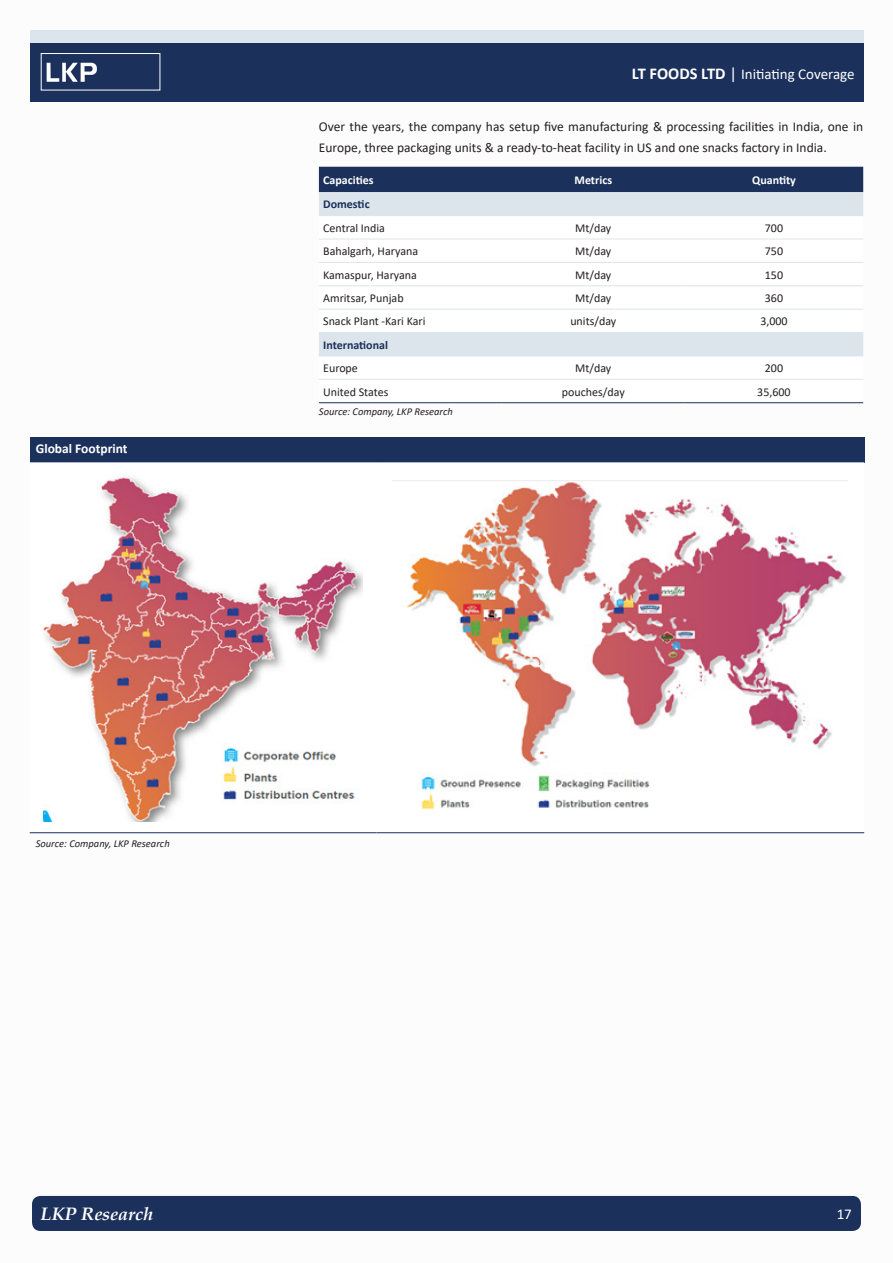
<style>
.page{position:relative;width:893px;height:1263px;background:#fff}
.page>*{position:absolute;margin:0;border:0;box-sizing:border-box;transform-origin:0 0}
.t1{font:italic 700 18px "Book Antiqua";color:#fff}
.t2{font:15px "Calibri";color:#fff}
.Paragraph{font:13.5px/21px "Calibri";color:#231f20}
.Paragraph-2{font:700 13.5px "Calibri";color:#fff}
.table_body{font:12px "Calibri";color:#231f20}
.table_body-2{font:700 12px "Calibri";color:#fff}
.table_body_BOLD{font:700 12px "Calibri";color:#1b305b}
.Source{font:italic 10.5px "Calibri";color:#231f20}
.s1{font-weight:700;font-size:16.5px}
.s2{font-size:16.5px}
</style>
<div class="page">
<div style="left:30px;top:42px;width:833px;height:59px;background:#1b305b"></div>
<div style="left:30px;top:30px;width:833px;height:12px;background:#dce5ec"></div>
<img style="left:46px;top:62px;width:51px;height:20px">
<div style="left:41px;top:53px;width:119px;height:37px;border:1px solid #fff"></div>
<div style="left:32px;top:1196px;width:829px;height:35px;background:#1b305b;border-radius:9px"></div>
<div style="left:319px;top:167px;width:544px;height:25px;background:#1b305b"></div>
<div style="left:319px;top:192px;width:544px;height:23px;background:#dce5ec"></div>
<svg style="left:319px;top:238px;width:544px;height:118px"></svg>
<hr style="left:319px;top:215px;width:183px;height:1px;background:#dce5ec">
<hr style="left:502px;top:215px;width:183px;height:1px;background:#dce5ec">
<hr style="left:685px;top:215px;width:178px;height:1px;background:#dce5ec">
<hr style="left:319px;top:239px;width:183px;height:1px;background:#dce5ec">
<hr style="left:502px;top:239px;width:183px;height:1px;background:#dce5ec">
<hr style="left:685px;top:239px;width:178px;height:1px;background:#dce5ec">
<hr style="left:319px;top:262px;width:183px;height:1px;background:#dce5ec">
<hr style="left:502px;top:262px;width:183px;height:1px;background:#dce5ec">
<hr style="left:685px;top:262px;width:178px;height:1px;background:#dce5ec">
<hr style="left:319px;top:286px;width:183px;height:1px;background:#dce5ec">
<hr style="left:502px;top:286px;width:183px;height:1px;background:#dce5ec">
<hr style="left:685px;top:286px;width:178px;height:1px;background:#dce5ec">
<hr style="left:319px;top:309px;width:183px;height:1px;background:#dce5ec">
<hr style="left:502px;top:309px;width:183px;height:1px;background:#dce5ec">
<hr style="left:685px;top:309px;width:178px;height:1px;background:#dce5ec">
<hr style="left:319px;top:332px;width:183px;height:1px;background:#dce5ec">
<hr style="left:502px;top:332px;width:183px;height:1px;background:#dce5ec">
<hr style="left:685px;top:332px;width:178px;height:1px;background:#dce5ec">
<hr style="left:319px;top:356px;width:183px;height:1px;background:#dce5ec">
<hr style="left:502px;top:356px;width:183px;height:1px;background:#dce5ec">
<hr style="left:685px;top:356px;width:178px;height:1px;background:#dce5ec">
<hr style="left:319px;top:379px;width:183px;height:1px;background:#dce5ec">
<hr style="left:502px;top:379px;width:183px;height:1px;background:#dce5ec">
<hr style="left:685px;top:379px;width:178px;height:1px;background:#dce5ec">
<hr style="left:319px;top:402px;width:183px;height:1px;background:#1b305b">
<hr style="left:502px;top:402px;width:183px;height:1px;background:#1b305b">
<hr style="left:685px;top:402px;width:178px;height:1px;background:#1b305b">
<div style="left:30px;top:437px;width:834px;height:25px;background:#1b305b"></div>
<hr style="left:30px;top:832px;width:346px;height:1px;background:#1b305b">
<hr style="left:376px;top:832px;width:488px;height:1px;background:#1b305b">
<img style="left:44px;top:476px;width:318px;height:345px">
<img style="left:393px;top:480px;width:455px;height:329px">
<p class="t2" style="left:632px;top:64px;width:224px"><span class="s1">LT FOODS LTD</span> <span class="s2">|</span> Initiating Coverage</p>
<p class="Paragraph" style="left:319px;top:116px;width:546px">Over the years, the company has setup five manufacturing &amp; processing facilities in India, one in<br>Europe, three packaging units &amp; a ready-to-heat facility in US and one snacks factory in India.</p>
<p class="Paragraph-2" style="left:36px;top:439px;width:93px">Global Footprint</p>
<p class="table_body-2" style="left:323px;top:171px;width:52px">Capacities</p>
<p class="table_body-2" style="left:574px;top:171px;width:39px">Metrics</p>
<p class="table_body-2" style="left:752px;top:171px;width:45px">Quantity</p>
<p class="table_body_BOLD" style="left:323px;top:196px;width:48px">Domestic</p>
<p class="table_body" style="left:323px;top:219px;width:63px">Central India</p>
<p class="table_body" style="left:575px;top:219px;width:38px">Mt/day</p>
<p class="table_body" style="left:765px;top:219px;width:20px">700</p>
<p class="table_body" style="left:323px;top:243px;width:96px">Bahalgarh, Haryana</p>
<p class="table_body" style="left:575px;top:243px;width:38px">Mt/day</p>
<p class="table_body" style="left:765px;top:243px;width:20px">750</p>
<p class="table_body" style="left:323px;top:266px;width:95px">Kamaspur, Haryana</p>
<p class="table_body" style="left:575px;top:266px;width:38px">Mt/day</p>
<p class="table_body" style="left:765px;top:266px;width:20px">150</p>
<p class="table_body" style="left:323px;top:290px;width:82px">Amritsar, Punjab</p>
<p class="table_body" style="left:575px;top:290px;width:38px">Mt/day</p>
<p class="table_body" style="left:765px;top:290px;width:20px">360</p>
<p class="table_body" style="left:323px;top:313px;width:104px">Snack Plant -Kari Kari</p>
<p class="table_body" style="left:570px;top:313px;width:47px">units/day</p>
<p class="table_body" style="left:760px;top:313px;width:29px">3,000</p>
<p class="table_body_BOLD" style="left:323px;top:336px;width:66px">International</p>
<p class="table_body" style="left:323px;top:360px;width:36px">Europe</p>
<p class="table_body" style="left:575px;top:360px;width:38px">Mt/day</p>
<p class="table_body" style="left:765px;top:360px;width:20px">200</p>
<p class="table_body" style="left:323px;top:383px;width:67px">United States</p>
<p class="table_body" style="left:562px;top:383px;width:64px">pouches/day</p>
<p class="table_body" style="left:757px;top:383px;width:35px">35,600</p>
<p class="Source" style="left:319px;top:404px;width:135px">Source: Company, LKP Research</p>
<p class="Source" style="left:36px;top:836px;width:135px">Source: Company, LKP Research</p>
<h1 class="t1" style="left:41px;top:1201px;width:114px">LKP Research</h1>
<p class="t2" style="left:837px;top:1204px;width:17px">17</p>
</div>
